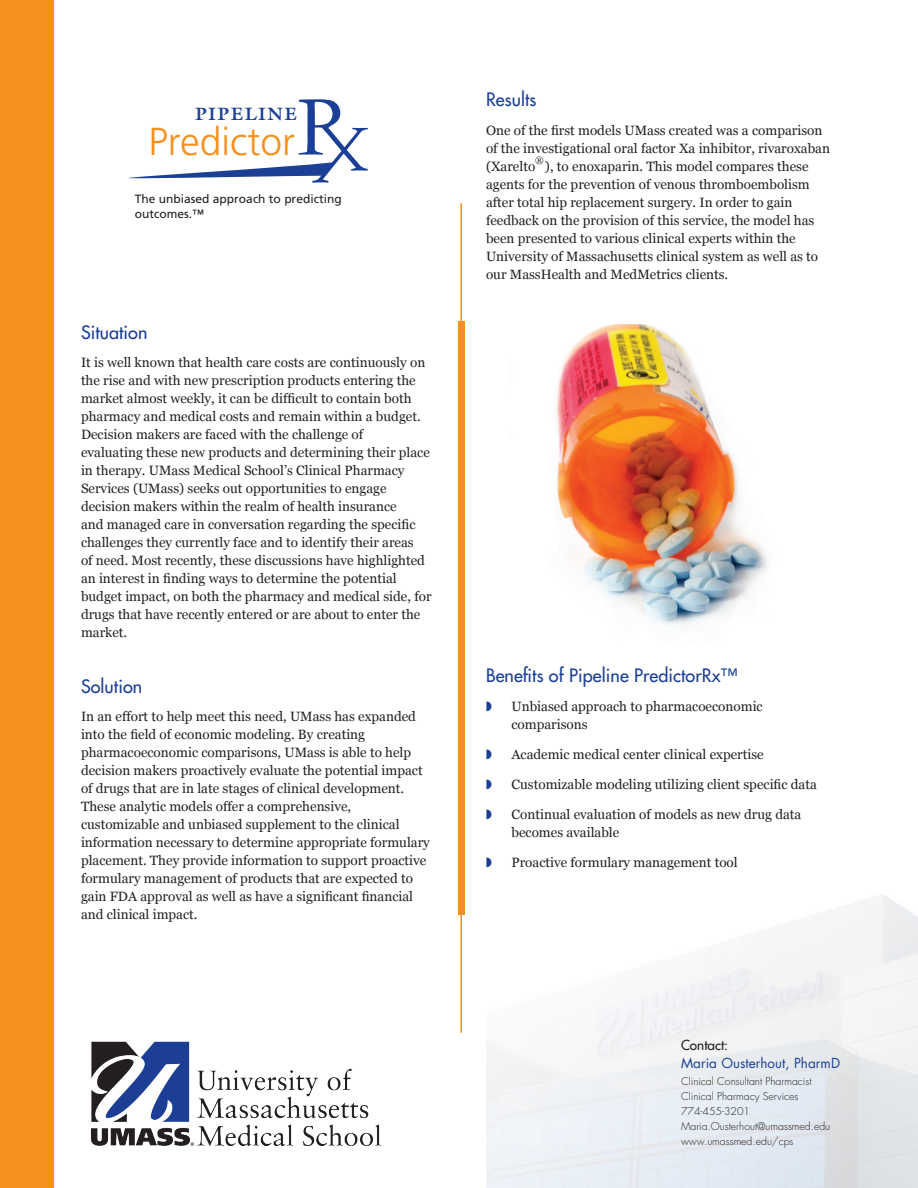
<style>
.page{position:relative;width:918px;height:1188px;background:#fff}
.page>*{position:absolute;margin:0;border:0;box-sizing:border-box;transform-origin:0 0}
.t1{font:300 39px "Frutiger LT Std";color:#f4901d}
.t2{font:500 18px "Futura Std";letter-spacing:.005em;color:#1b3f94}
.t3{font:700 18px "Galliard Std";letter-spacing:.075em;color:#1b3f94}
.body_copy{font:13.5px/18px "Georgia";color:#231f20}
.bullets{font:13.5px/18px "Georgia";color:#231f20}
.contact_name{font:13.5px "Futura Std";letter-spacing:.005em;color:#1b3f94}
.t4{font:500 13.5px "Futura Std";color:#231f20}
.t5{font:12px/15px "Frutiger";color:#231f20}
.t6{font:300 10.5px "Futura Std";color:#231f20}
.body_copy-2{font:9px "Georgia";color:#231f20}
</style>
<div class="page">
<svg style="left:129px;top:99px;width:239px;height:84px"></svg>
<img style="left:91px;top:1041px;width:290px;height:105px">
<hr style="left:460px;top:203px;width:2px;height:830px;background:#f4901d">
<div style="left:0;top:0;width:54px;height:1188px;background:#f4901d"></div>
<div style="left:458px;top:321px;width:7px;height:594px;background:#f4901d"></div>
<img style="left:556px;top:325px;width:212px;height:301px">
<p class="t3" style="left:195px;top:102px;width:103px">PIPELINE</p>
<p class="t1" style="left:148px;top:119px;width:148px">Predictor</p>
<p class="t5" style="left:135px;top:191px;width:208px">The unbiased approach to predicting outcomes.™</p>
<p class="t2" style="left:81px;top:321px;width:68px">Situation</p>
<p class="body_copy" style="left:81px;top:354px;width:352px">It is well known that health care costs are continuously on the rise and with new prescription products entering the market almost weekly, it can be difficult to contain both pharmacy and medical costs and remain within a budget.<br>Decision makers are faced with the challenge of<br>evaluating these new products and determining their place in therapy. UMass Medical School’s Clinical Pharmacy Services (UMass) seeks out opportunities to engage decision makers within the realm of health insurance<br>and managed care in conversation regarding the specific challenges they currently face and to identify their areas<br>of need. Most recently, these discussions have highlighted an interest in finding ways to determine the potential budget impact, on both the pharmacy and medical side, for drugs that have recently entered or are about to enter the market.</p>
<p class="t2" style="left:81px;top:675px;width:63px">Solution</p>
<p class="body_copy" style="left:81px;top:708px;width:350px">In an effort to help meet this need, UMass has expanded into the field of economic modeling. By creating pharmacoeconomic comparisons, UMass is able to help decision makers proactively evaluate the potential impact of drugs that are in late stages of clinical development.<br>These analytic models offer a comprehensive, customizable and unbiased supplement to the clinical information necessary to determine appropriate formulary placement. They provide information to support proactive formulary management of products that are expected to gain FDA approval as well as have a significant financial and clinical impact.</p>
<p class="t2" style="left:486px;top:88px;width:52px">Results</p>
<p class="body_copy" style="left:486px;top:121px;width:346px">One of the first models UMass created was a comparison of the investigational oral factor Xa inhibitor, rivaroxaban (Xarelto</p>
<p class="body_copy-2" style="left:535px;top:155px;width:10px">®</p>
<p class="body_copy" style="left:486px;top:157px;width:334px;text-indent:59px">), to enoxaparin. This model compares these agents for the prevention of venous thromboembolism after total hip replacement surgery. In order to gain feedback on the provision of this service, the model has been presented to various clinical experts within the University of Massachusetts clinical system as well as to our MassHealth and MedMetrics clients.</p>
<p class="t2" style="left:486px;top:664px;width:253px">Benefits of Pipeline PredictorRx™</p>
<p class="bullets" style="left:512px;top:697px;width:253px">Unbiased approach to pharmacoeconomic comparisons</p>
<p class="bullets" style="left:512px;top:745px;width:254px">Academic medical center clinical expertise</p>
<p class="bullets" style="left:512px;top:775px;width:307px">Customizable modeling utilizing client specific data</p>
<p class="bullets" style="left:512px;top:805px;width:291px">Continual evaluation of models as new drug data becomes available</p>
<p class="bullets" style="left:512px;top:853px;width:228px">Proactive formulary management tool</p>
<p class="t4" style="left:681px;top:1037px;width:49px">Contact:</p>
<p class="contact_name" style="left:681px;top:1055px;width:161px">Maria Ousterhout, PharmD</p>
<p class="t6" style="left:681px;top:1075px;width:132px">Clinical Consultant Pharmacist</p>
<p class="t6" style="left:681px;top:1090px;width:119px">Clinical Pharmacy Services</p>
<p class="t6" style="left:681px;top:1105px;width:71px">774-455-3201</p>
<p class="t6" style="left:681px;top:1120px;width:151px">Maria.Ousterhout@umassmed.edu</p>
<p class="t6" style="left:681px;top:1135px;width:114px">www.umassmed.edu/cps</p>
</div>
